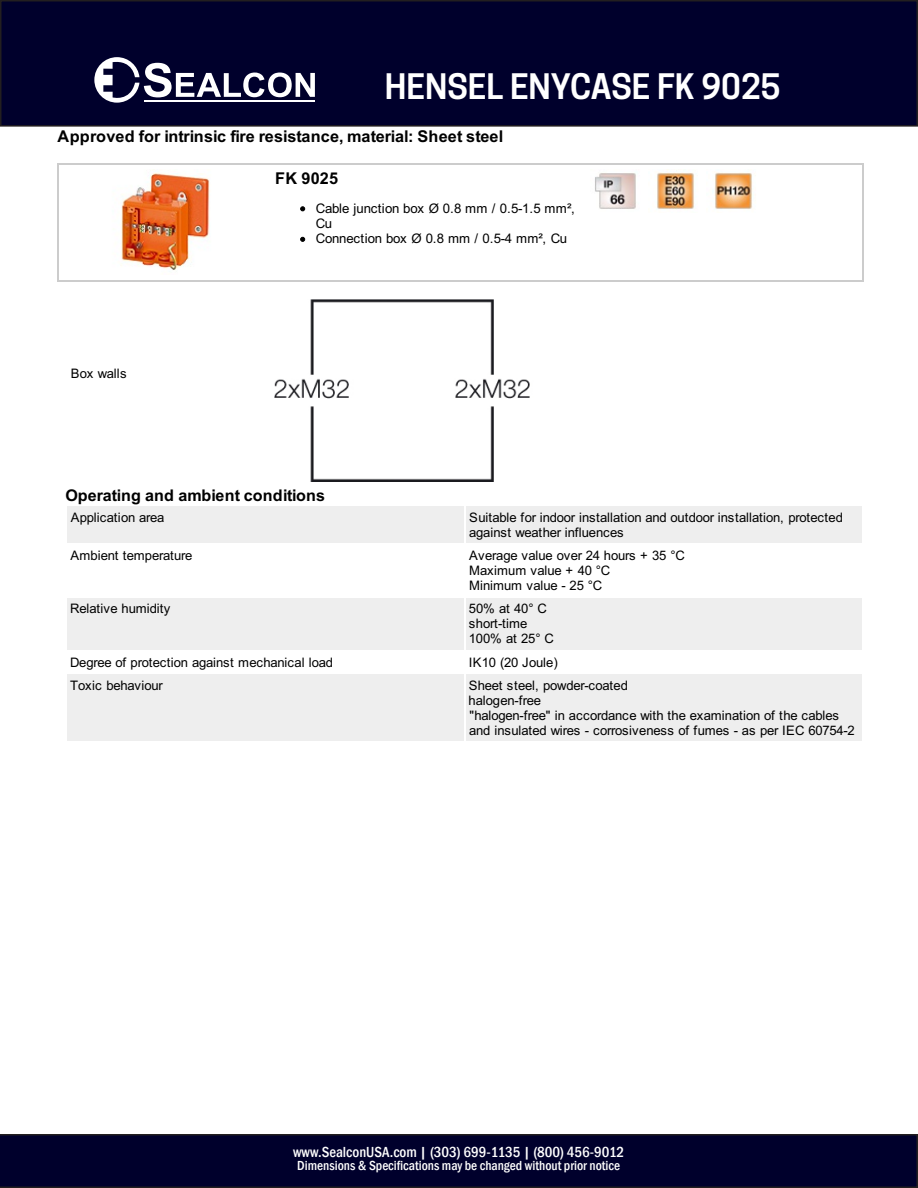
<style>
.page{position:relative;width:918px;height:1188px;background:#fff}
.page>*{position:absolute;margin:0;border:0;box-sizing:border-box;transform-origin:0 0}
.t1{font:italic 600 33px "Cooper Hewitt";color:#fff}
.t2{font:700 16.2px "Arial";letter-spacing:.005em;color:#000}
.t3{font:700 16.05px "Arial";letter-spacing:.005em;color:#000}
.t4{font:500 condensed 15px "Franklin Gothic";color:#fff}
.t5{font:500 condensed 13.5px "Franklin Gothic";color:#fff}
.t6{font:13.2px/15.3px "Arial";letter-spacing:-.02em;color:#000}
.t7{font:13.05px/15.1px "Arial";letter-spacing:-.02em;color:#000}
.t8{font:13.05px "Arial";letter-spacing:.01em;color:#000}
.s1{color:#00002c}
</style>
<div class="page">
<div style="left:68px;top:506px;width:396px;height:37px;background:#eee"></div>
<div style="left:466px;top:506px;width:396px;height:37px;background:#eee"></div>
<div style="left:68px;top:598px;width:396px;height:51px;background:#eee"></div>
<div style="left:466px;top:598px;width:396px;height:51px;background:#eee"></div>
<div style="left:68px;top:675px;width:396px;height:66px;background:#eee"></div>
<div style="left:466px;top:675px;width:396px;height:66px;background:#eee"></div>
<img style="left:274px;top:299px;width:256px;height:182px">
<hr style="left:58px;top:163px;width:806px;height:1px;background:#ccc">
<hr style="left:58px;top:280px;width:806px;height:1px;background:#ccc">
<hr style="left:58px;top:163px;width:1px;height:118px;background:#ccc">
<hr style="left:863px;top:163px;width:1px;height:118px;background:#ccc">
<img style="left:121px;top:172px;width:89px;height:98px">
<svg style="left:300px;top:206px;width:5px;height:5px"></svg>
<svg style="left:300px;top:237px;width:5px;height:5px"></svg>
<img style="left:595px;top:173px;width:41px;height:36px">
<img style="left:657px;top:169px;width:37px;height:41px">
<img style="left:714px;top:172px;width:39px;height:37px">
<svg style="left:0;top:1134px;width:918px;height:54px;background:#01012b"></svg>
<div style="left:1px;top:1px;width:916px;height:125px;background:#00002c"></div>
<div style="left:0;top:0;width:918px;height:127px;border:2px solid #231f20"></div>
<svg style="left:94px;top:57px;width:221px;height:46px"></svg>
<p class="t1" style="left:385px;top:67px;width:397px">HENSEL ENYCASE FK 9025</p>
<p class="t2" style="left:58px;top:130px;width:447px">Approved for intrinsic fire resistance, material: Sheet steel</p>
<p class="t2" style="left:275px;top:173px;width:64px">FK 9025</p>
<p class="t6" style="left:316px;top:202px;width:260px">Cable junction box Ø 0.8 mm / 0.5-1.5 mm²,<br>Cu<br>Connection box Ø 0.8 mm / 0.5-4 mm², Cu</p>
<p class="t7" style="left:71px;top:367px;width:57px">Box walls</p>
<p class="t3" style="left:66px;top:490px;width:261px">Operating and ambient conditions</p>
<p class="t7" style="left:71px;top:510px;width:95px">Application area</p>
<p class="t7" style="left:469px;top:510px;width:375px">Suitable for indoor installation and outdoor installation, protected against weather influences</p>
<p class="t7" style="left:71px;top:549px;width:124px">Ambient temperature</p>
<p class="t7" style="left:469px;top:549px;width:217px">Average value over 24 hours + 35 °C<br>Maximum value + 40 °C<br>Minimum value - 25 °C</p>
<p class="t8" style="left:70px;top:603px;width:102px">Relative humidity</p>
<p class="t7" style="left:469px;top:602px;width:86px">50% at 40° C short-time<br>100% at 25° C</p>
<p class="t7" style="left:70px;top:655px;width:264px">Degree of protection against mechanical load</p>
<p class="t7" style="left:469px;top:655px;width:90px">IK10 (20 Joule)</p>
<p class="t7" style="left:70px;top:679px;width:94px">Toxic behaviour</p>
<p class="t7" style="left:469px;top:679px;width:388px">Sheet steel, powder-coated<br>halogen-free<br>"halogen-free" in accordance with the examination of the cables and insulated wires - corrosiveness of fumes - as per IEC 60754-2</p>
<p class="t4" style="left:293px;top:1142px;width:333px">www.SealconUSA.com | <span class="s1">(303) 699-1135</span> | (800) 456-9012</p>
<p class="t5" style="left:297px;top:1157px;width:324px">Dimensions &amp; Specifications may be changed without prior notice</p>
</div>
